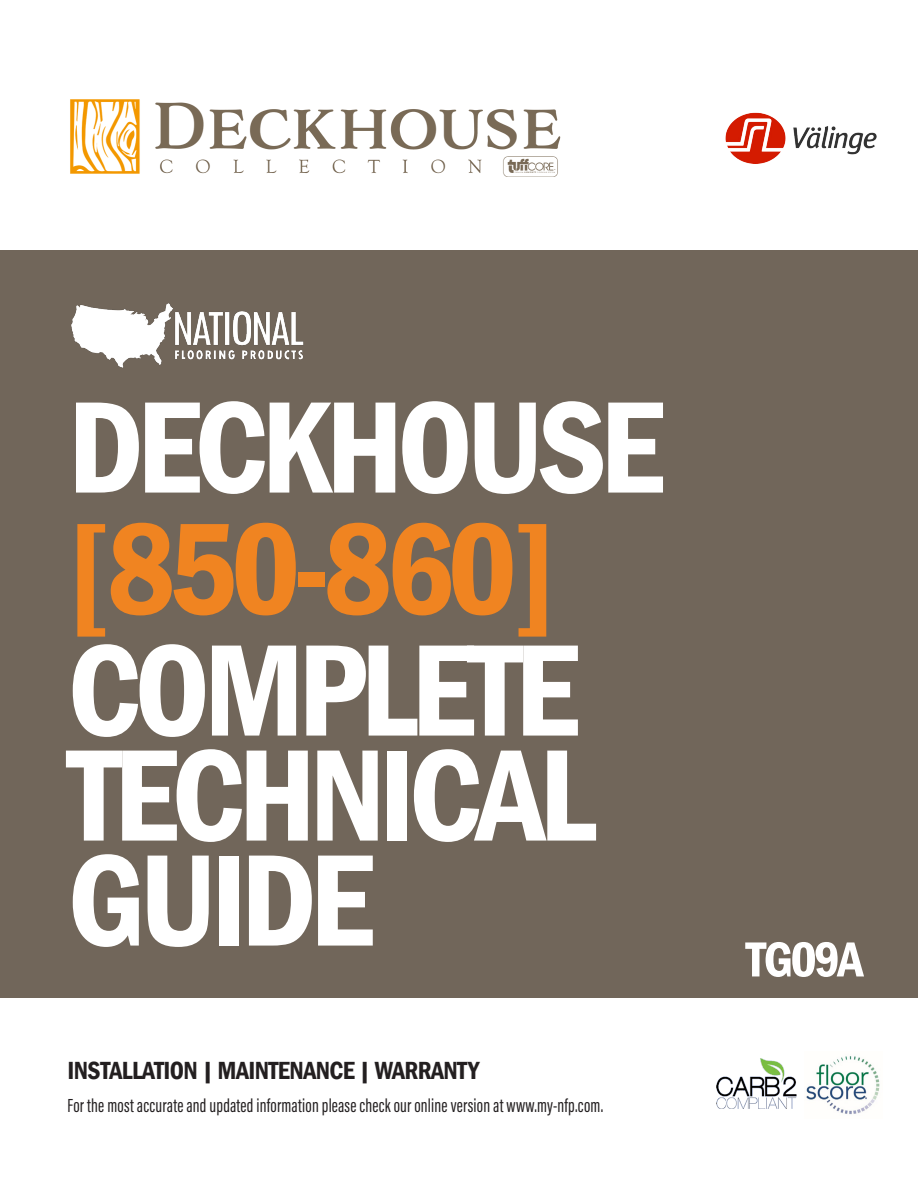
<style>
.page{position:relative;width:918px;height:1188px;background:#fff}
.page>*{position:absolute;margin:0;border:0;box-sizing:border-box;transform-origin:0 0}
.Section_Header{font:600 condensed 135px/105px "Franklin Gothic";letter-spacing:-.05em;color:#fff}
.Section_Header-2{font:600 condensed 135px "Franklin Gothic";letter-spacing:-.05em;color:#f08421}
.Section_Header-3{font:600 condensed 51px "Franklin Gothic";letter-spacing:-.05em;color:#fff}
.t1{font:600 condensed 25.5px "Franklin Gothic";letter-spacing:-.025em;color:#231f20}
.t2{font:19.5px "Acumin Pro Extra Cond";letter-spacing:.01em;color:#231f20}
</style>
<div class="page">
<div style="left:0;top:250px;width:918px;height:747px;background:#71665a"></div>
<img style="left:71px;top:303px;width:233px;height:65px">
<img style="left:70px;top:99px;width:491px;height:78px">
<img style="left:716px;top:1058px;width:81px;height:51px">
<img style="left:806px;top:1056px;width:74px;height:59px">
<img style="left:725px;top:112px;width:152px;height:52px">
<p class="Section_Header" style="left:68px;top:393px;width:598px">DECKHOUSE</p>
<p class="Section_Header-2" style="left:68px;top:479px;width:490px">[850-860]</p>
<p class="Section_Header" style="left:68px;top:636px;width:530px">COMPLETE<br>TECHNICAL<br>GUIDE</p>
<h3 class="t1" style="left:68px;top:1053px;width:413px">INSTALLATION | MAINTENANCE | WARRANTY</h3>
<p class="t2" style="left:68px;top:1093px;width:537px">For the most accurate and updated information please check our online version at www.my-nfp.com.</p>
<p class="Section_Header-3" style="left:746px;top:925px;width:119px">TG09A</p>
</div>
